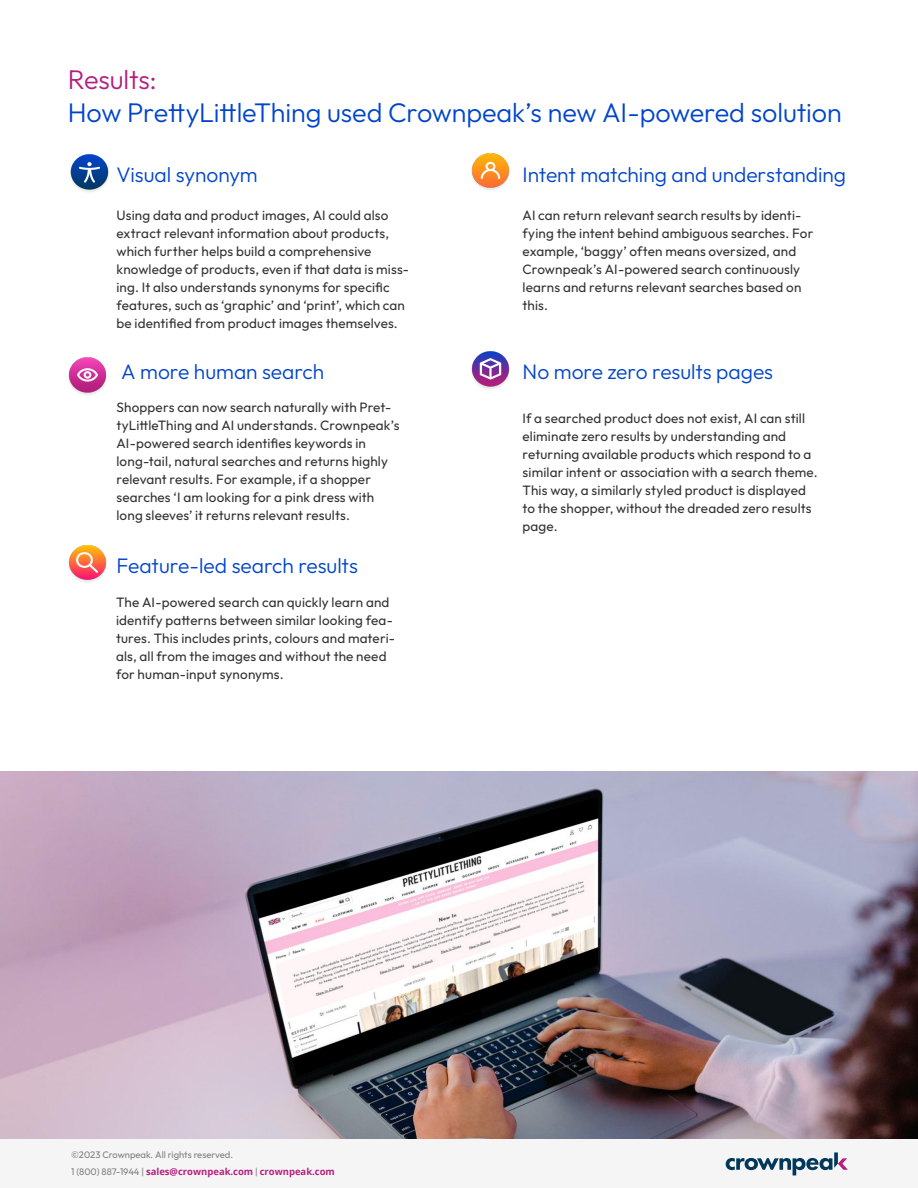
<style>
.page{position:relative;width:918px;height:1188px;background:#fff}
.page>*{position:absolute;margin:0;border:0;box-sizing:border-box;transform-origin:0 0}
.Sidebar_headline{font:100 27px/33px "Outfit";letter-spacing:-.005em;color:#04c}
.t1{font:100 21px "Outfit";letter-spacing:-.005em;color:#04c}
.t2{font:100 13.5px/18px "Outfit";letter-spacing:.01em;color:#333}
.t3{font:700 9.45px "Open Sans";color:#b61f7e}
.t4{font:100 9.45px "Outfit";color:#808080}
.s1{color:#b51f7d}
.s2{font-family:"Outfit";font-weight:100;color:#808080}
</style>
<div class="page">
<div style="left:0;top:1138px;width:918px;height:50px;background:#f5f5f5"></div>
<svg style="left:726px;top:1152px;width:122px;height:23px"></svg>
<img style="left:471px;top:153px;width:39px;height:37px">
<img style="left:471px;top:352px;width:39px;height:37px">
<img style="left:70px;top:155px;width:39px;height:37px">
<img style="left:68px;top:358px;width:39px;height:37px">
<img style="left:68px;top:545px;width:39px;height:37px">
<img style="left:0;top:771px;width:918px;height:367px">
<p class="Sidebar_headline" style="left:68px;top:63px;width:775px"><span class="s1">Results:<br></span>How PrettyLittleThing used Crownpeak’s new AI-powered solution</p>
<p class="t1" style="left:117px;top:163px;width:143px">Visual synonym</p>
<p class="t2" style="left:117px;top:206px;width:294px">Using data and product images, AI could also extract relevant information about products, which further helps build a comprehensive knowledge of products, even if that data is miss&shy;ing. It also understands synonyms for specific features, such as ‘graphic’ and ‘print’, which can be identified from product images themselves.</p>
<p class="t1" style="left:523px;top:163px;width:325px">Intent matching and understanding</p>
<p class="t2" style="left:523px;top:206px;width:292px">AI can return relevant search results by identi&shy;fying the intent behind ambiguous searches. For example, ‘baggy’ often means oversized, and Crownpeak’s AI-powered search continuously learns and returns relevant searches based on this.</p>
<p class="t1" style="left:121px;top:360px;width:204px">A more human search</p>
<p class="t1" style="left:523px;top:360px;width:252px">No more zero results pages</p>
<p class="t2" style="left:117px;top:398px;width:285px">Shoppers can now search naturally with Pret&shy;tyLittleThing and AI understands. Crownpeak’s AI-powered search identifies keywords in long-tail, natural searches and returns highly relevant results. For example, if a shopper searches ‘I am looking for a pink dress with long sleeves’ it returns relevant results.</p>
<p class="t1" style="left:117px;top:554px;width:243px">Feature-led search results</p>
<p class="t2" style="left:116px;top:593px;width:281px">The AI-powered search can quickly learn and identify patterns between similar looking fea&shy;tures. This includes prints, colours and materi&shy;als, all from the images and without the need for human-input synonyms.</p>
<p class="t2" style="left:523px;top:409px;width:297px">If a searched product does not exist, AI can still eliminate zero results by understanding and returning available products which respond to a similar intent or association with a search theme.<br>This way, a similarly styled product is displayed to the shopper, without the dreaded zero results page.</p>
<p class="t4" style="left:71px;top:1150px;width:164px">©2023 Crownpeak. All rights reserved.</p>
<p class="t3" style="left:71px;top:1165px;width:265px"><span class="s2">1 (800) 887-1944 |</span> sales@crownpeak.com <span class="s2">|</span> crownpeak.com</p>
</div>
